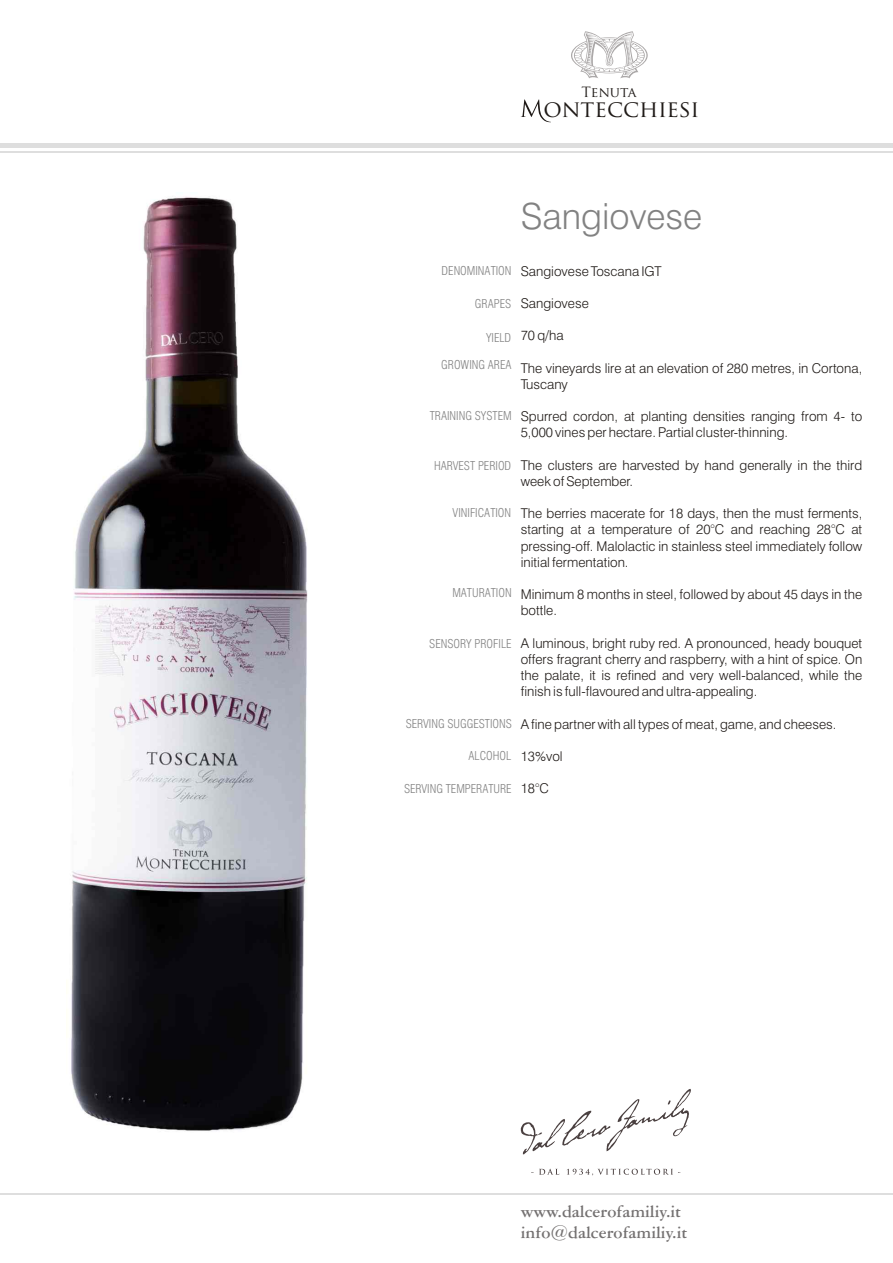
<style>
.page{position:relative;width:893px;height:1263px;background:#fff}
.page>*{position:absolute;margin:0;border:0;box-sizing:border-box;transform-origin:0 0}
.t1{font:300 36px "Swiss 721 BT";color:#828282}
.t2{font:22.8px "Trajan Pro";letter-spacing:-.005em;color:#1f1a17}
.t3{font:700 18px/20.7px "American Garamond BT";color:#737070}
.t4{font:13.8px "Trajan Pro";color:#1f1a17}
.t5{font:300 13.5px/16.2px "Swiss 721 BT";color:#1f1a17}
.t6{font:300 condensed 12px "Swiss 721 BT";color:#828282}
</style>
<div class="page">
<img style="left:71px;top:196px;width:237px;height:935px">
<div style="left:0;top:143px;width:893px;height:5px;background:#dedede"></div>
<hr style="left:0;top:152px;width:893px;height:1px;background:#dedede">
<hr style="left:0;top:1193px;width:893px;height:1px;background:#dedede">
<svg style="left:521px;top:99px;width:30px;height:23px"></svg>
<svg style="left:571px;top:31px;width:77px;height:47px"></svg>
<svg style="left:521px;top:1089px;width:170px;height:65px"></svg>
<svg style="left:531px;top:1169px;width:150px;height:6px"></svg>
<p class="t4" style="left:582px;top:87px;width:56px">Tenuta</p>
<h2 class="t2" style="left:544px;top:100px;width:157px">ontecchiesi</h2>
<h1 class="t1" style="left:521px;top:202px;width:183px">Sangiovese</h1>
<p class="t6" style="left:442px;top:266px;width:71px">DENOMINATION</p>
<p class="t6" style="left:475px;top:299px;width:38px">GRAPES</p>
<p class="t6" style="left:486px;top:332px;width:27px">YIELD</p>
<p class="t6" style="left:441px;top:359px;width:72px">GROWING AREA</p>
<p class="t6" style="left:430px;top:411px;width:83px">TRAINING SYSTEM</p>
<p class="t6" style="left:434px;top:460px;width:79px">HARVEST PERIOD</p>
<p class="t6" style="left:453px;top:507px;width:60px">VINIFICATION</p>
<p class="t6" style="left:452px;top:588px;width:61px">MATURATION</p>
<p class="t6" style="left:429px;top:639px;width:84px">SENSORY PROFILE</p>
<p class="t6" style="left:406px;top:718px;width:108px">SERVING SUGGESTIONS</p>
<p class="t6" style="left:468px;top:751px;width:44px">ALCOHOL</p>
<p class="t6" style="left:404px;top:784px;width:109px">SERVING TEMPERATURE</p>
<p class="t5" style="left:521px;top:264px;width:142px">Sangiovese Toscana IGT</p>
<p class="t5" style="left:521px;top:296px;width:70px">Sangiovese</p>
<p class="t5" style="left:521px;top:329px;width:44px">70 q/ha</p>
<p class="t5" style="left:521px;top:361px;width:343px">The vineyards lire at an elevation of 280 metres, in Cortona,<br>Tuscany</p>
<p class="t5" style="left:521px;top:410px;width:343px">Spurred cordon, at planting densities ranging from 4- to<br>5,000 vines per hectare. Partial cluster-thinning.</p>
<p class="t5" style="left:521px;top:458px;width:343px">The clusters are harvested by hand generally in the third week of September.</p>
<p class="t5" style="left:521px;top:507px;width:343px;text-align:justify">The berries macerate for 18 days, then the must ferments, starting at a temperature of 20°C and reaching 28°C at pressing-off. Malolactic in stainless steel immediately follow initial fermentation.</p>
<p class="t5" style="left:521px;top:588px;width:343px">Minimum 8 months in steel, followed by about 45 days in the bottle.</p>
<p class="t5" style="left:521px;top:636px;width:343px;text-align:justify">A luminous, bright ruby red. A pronounced, heady bouquet offers fragrant cherry and raspberry, with a hint of spice. On the palate, it is refined and very well-balanced, while the finish is full-flavoured and ultra-appealing.</p>
<p class="t5" style="left:521px;top:717px;width:317px">A fine partner with all types of meat, game, and cheeses.</p>
<p class="t5" style="left:521px;top:749px;width:43px">13%vol</p>
<p class="t5" style="left:521px;top:782px;width:30px">18°C</p>
<h3 class="t3" style="left:521px;top:1202px;width:168px">www.dalcerofamiliy.it info@dalcerofamiliy.it</h3>
</div>
